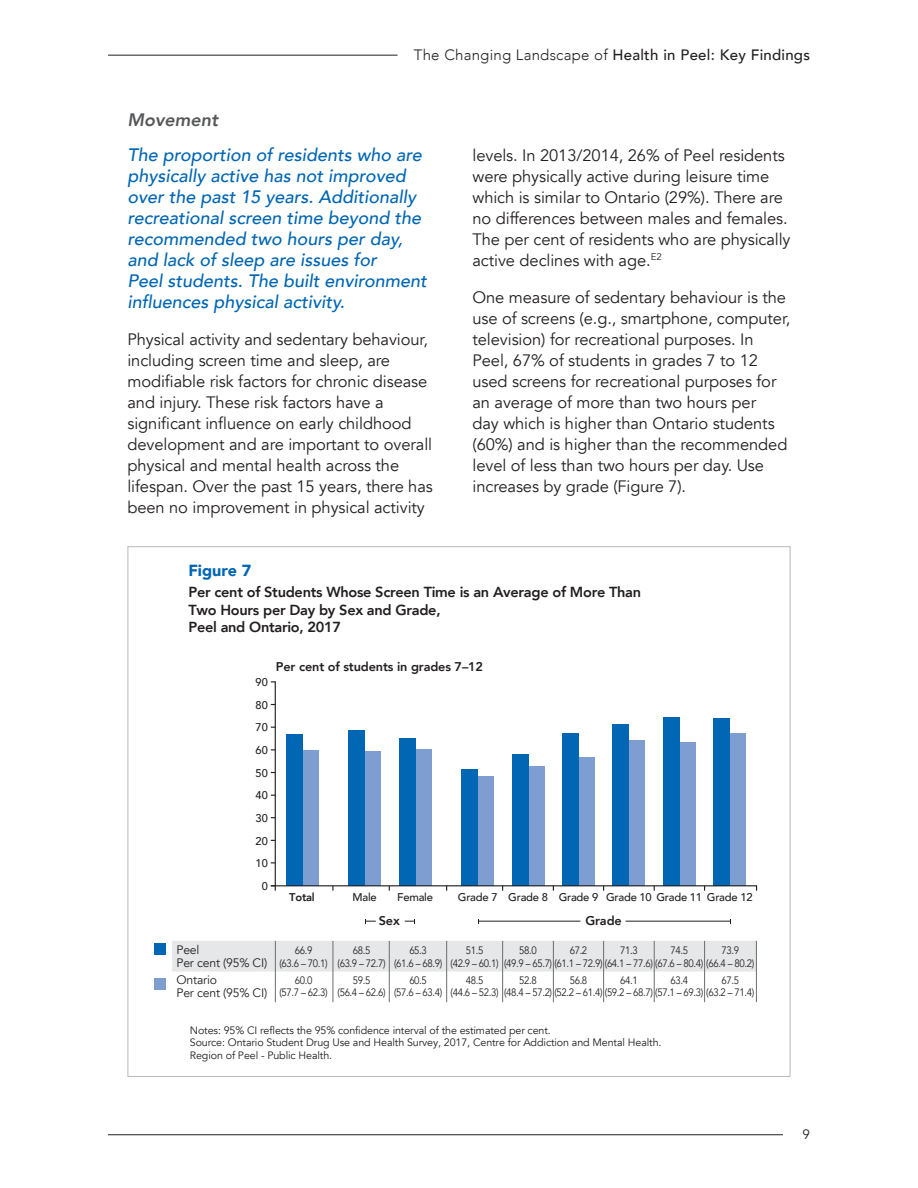
<style>
.page{position:relative;width:918px;height:1188px;background:#fff}
.page>*{position:absolute;margin:0;border:0;box-sizing:border-box;transform-origin:0 0}
.t1{font:italic 500 18px/21px "Avenir";color:#0166b3}
.t2{font:italic 800 18px "Avenir";color:#57585a}
.t3{font:16.5px/21px "Avenir";letter-spacing:-.005em;color:#231f20}
.t4{font:900 16.05px "Avenir";color:#0166b3}
.t5{font:500 15px "Avenir";letter-spacing:.015em;color:#231f20}
.t6{font:800 14.55px/17.4px "Avenir";letter-spacing:-.02em;color:#231f20}
.t7{font:13.5px "Avenir";color:#231f20}
.t8{font:800 12.75px "Avenir";letter-spacing:-.01em;color:#231f20}
.t9{font:12.3px/12.8px "Avenir";letter-spacing:-.015em;color:#231f20}
.t10{font:500 11.25px/23.1px "Avenir";letter-spacing:-.02em;color:#231f20;text-align:center}
.t11{font:800 11.25px "Avenir";letter-spacing:-.02em;color:#231f20}
.t12{font:10.65px/12.9px "Avenir";letter-spacing:-.01em;color:#231f20}
.t13{font:10.65px/12.8px "Avenir";letter-spacing:-.01em;color:#231f20;text-align:center;scale:.9 1}
.t14{font:10.65px/12.8px "Avenir";letter-spacing:-.04em;color:#231f20;scale:.9 1}
.s1{font-weight:300}
</style>
<div class="page">
<hr style="left:108px;top:1134px;width:675px;height:1px;background:#231f20">
<hr style="left:108px;top:55px;width:290px;height:1px;background:#231f20">
<div style="left:302px;top:750px;width:16px;height:136px;background:#7e9ed2"></div>
<div style="left:365px;top:751px;width:16px;height:135px;background:#7e9ed2"></div>
<div style="left:415px;top:749px;width:16px;height:137px;background:#7e9ed2"></div>
<div style="left:478px;top:776px;width:16px;height:110px;background:#7e9ed2"></div>
<div style="left:528px;top:766px;width:16px;height:120px;background:#7e9ed2"></div>
<div style="left:579px;top:757px;width:16px;height:129px;background:#7e9ed2"></div>
<div style="left:629px;top:741px;width:16px;height:145px;background:#7e9ed2"></div>
<div style="left:679px;top:742px;width:16px;height:144px;background:#7e9ed2"></div>
<div style="left:730px;top:733px;width:16px;height:153px;background:#7e9ed2"></div>
<div style="left:286px;top:734px;width:16px;height:152px;background:#0166b3"></div>
<div style="left:349px;top:731px;width:16px;height:155px;background:#0166b3"></div>
<div style="left:399px;top:738px;width:16px;height:148px;background:#0166b3"></div>
<div style="left:462px;top:769px;width:16px;height:117px;background:#0166b3"></div>
<div style="left:512px;top:754px;width:16px;height:132px;background:#0166b3"></div>
<div style="left:562px;top:733px;width:17px;height:153px;background:#0166b3"></div>
<div style="left:613px;top:724px;width:16px;height:162px;background:#0166b3"></div>
<div style="left:663px;top:717px;width:16px;height:169px;background:#0166b3"></div>
<div style="left:714px;top:718px;width:16px;height:168px;background:#0166b3"></div>
<hr style="left:275px;top:681px;width:1px;height:205px;background:#231f20">
<svg style="left:271px;top:886px;width:5px;height:5px"></svg>
<hr style="left:271px;top:885px;width:486px;height:1px;background:#231f20">
<div style="left:172px;top:941px;width:585px;height:31px;background:#e6e7e9"></div>
<hr style="left:275px;top:941px;width:1px;height:61px;background:#6c6d70">
<hr style="left:333px;top:941px;width:1px;height:61px;background:#6c6d70">
<hr style="left:389px;top:941px;width:1px;height:61px;background:#6c6d70">
<hr style="left:446px;top:941px;width:1px;height:61px;background:#6c6d70">
<hr style="left:502px;top:941px;width:1px;height:61px;background:#6c6d70">
<hr style="left:553px;top:941px;width:1px;height:61px;background:#6c6d70">
<hr style="left:603px;top:941px;width:1px;height:61px;background:#6c6d70">
<hr style="left:654px;top:941px;width:1px;height:61px;background:#6c6d70">
<hr style="left:704px;top:941px;width:1px;height:61px;background:#6c6d70">
<hr style="left:756px;top:941px;width:1px;height:61px;background:#6c6d70">
<div style="left:155px;top:944px;width:11px;height:11px;background:#0166b3"></div>
<div style="left:155px;top:978px;width:11px;height:12px;background:#7e9ed2"></div>
<hr style="left:626px;top:921px;width:104px;height:1px;background:#231f20">
<hr style="left:478px;top:921px;width:102px;height:1px;background:#231f20">
<svg style="left:365px;top:919px;width:11px;height:5px"></svg>
<svg style="left:405px;top:919px;width:10px;height:5px"></svg>
<p class="t5" style="left:414px;top:42px;width:398px"><span class="s1">The Changing Landscape of</span> Health in Peel: Key Findings</p>
<p class="t2" style="left:127px;top:109px;width:92px">Movement</p>
<p class="t1" style="left:127px;top:144px;width:301px">The proportion of residents who are physically active has not improved over the past 15 years. Additionally recreational screen time beyond the recommended two hours per day, and lack of sleep are issues for<br>Peel students. The built environment influences physical activity.</p>
<p class="t3" style="left:127px;top:329px;width:307px">Physical activity and sedentary behaviour, including screen time and sleep, are modifiable risk factors for chronic disease and injury. These risk factors have a significant influence on early childhood development and are important to overall physical and mental health across the lifespan. Over the past 15 years, there has been no improvement in physical activity</p>
<p class="t3" style="left:473px;top:145px;width:320px">levels. In 2013/2014, 26% of Peel residents were physically active during leisure time which is similar to Ontario (29%). There are no differences between males and females.<br>The per cent of residents who are physically active declines with age.<sup>E2</sup></p>
<p class="t3" style="left:472px;top:287px;width:320px">One measure of sedentary behaviour is the use of screens (e.g., smartphone, computer, television) for recreational purposes. In Peel, 67% of students in grades 7 to 12 used screens for recreational purposes for an average of more than two hours per<br>day which is higher than Ontario students (60%) and is higher than the recommended level of less than two hours per day. Use increases by grade (Figure 7).</p>
<p class="t4" style="left:188px;top:557px;width:64px">Figure 7</p>
<p class="t6" style="left:188px;top:584px;width:454px">Per cent of Students Whose Screen Time is an Average of More Than<br>Two Hours per Day by Sex and Grade,<br>Peel and Ontario, 2017</p>
<p class="t8" style="left:276px;top:657px;width:209px">Per cent of students in grades 7–12</p>
<p class="t10" style="left:256px;top:670px;width:14px">90</p>
<p class="t10" style="left:256px;top:693px;width:14px">80</p>
<p class="t10" style="left:256px;top:715px;width:14px">70</p>
<p class="t10" style="left:256px;top:738px;width:14px">60</p>
<p class="t10" style="left:256px;top:761px;width:14px">50</p>
<p class="t10" style="left:256px;top:783px;width:14px">40</p>
<p class="t10" style="left:256px;top:806px;width:14px">30</p>
<p class="t10" style="left:256px;top:851px;width:14px">10<br>0</p>
<p class="t10" style="left:256px;top:828px;width:14px">20</p>
<p class="t9" style="left:177px;top:944px;width:92px">Peel<br>Per cent (95% CI)</p>
<p class="t9" style="left:177px;top:973px;width:92px">Ontario<br>Per cent (95% CI)</p>
<p class="t11" style="left:289px;top:888px;width:27px">Total</p>
<p class="t10" style="left:353px;top:885px;width:26px">Male</p>
<p class="t10" style="left:397px;top:885px;width:37px">Female</p>
<p class="t10" style="left:458px;top:885px;width:296px">Grade 7 Grade 8 Grade 9 Grade 10 Grade 11 Grade 12</p>
<p class="t13" style="left:280px;top:944px;width:55px">66.9<br>(63.6 – 70.1)</p>
<p class="t13" style="left:280px;top:974px;width:55px">60.0<br>(57.7 – 62.3)</p>
<p class="t8" style="left:379px;top:910px;width:23px">Sex</p>
<p class="t8" style="left:585px;top:910px;width:38px">Grade</p>
<p class="t13" style="left:338px;top:944px;width:55px">68.5<br>(63.9 – 72.7)</p>
<p class="t13" style="left:338px;top:974px;width:55px">59.5<br>(56.4 – 62.6)</p>
<p class="t13" style="left:394px;top:944px;width:55px">65.3<br>(61.6 – 68.9)</p>
<p class="t13" style="left:394px;top:974px;width:55px">60.5<br>(57.6 – 63.4)</p>
<p class="t14" style="left:504px;top:944px;width:280px;text-indent:15px">58.0<br>(49.9 – 65.7) (61.1 – 72.9) (64.1 – 77.6) (67.6 – 80.4) (66.4 – 80.2)</p>
<p class="t14" style="left:504px;top:974px;width:280px;text-indent:15px">52.8<br>(48.4 – 57.2) (52.2 – 61.4) (59.2 – 68.7) (57.1 – 69.3) (63.2 – 71.4)</p>
<p class="t13" style="left:570px;top:944px;width:21px">67.2</p>
<p class="t13" style="left:570px;top:974px;width:21px">56.8</p>
<p class="t13" style="left:620px;top:944px;width:21px">71.3</p>
<p class="t13" style="left:620px;top:974px;width:21px">64.1</p>
<p class="t13" style="left:722px;top:944px;width:21px">73.9</p>
<p class="t13" style="left:722px;top:974px;width:21px">67.5</p>
<p class="t13" style="left:451px;top:944px;width:55px">51.5<br>(42.9 – 60.1)</p>
<p class="t13" style="left:451px;top:974px;width:55px">48.5<br>(44.6 – 52.3)</p>
<p class="t13" style="left:671px;top:944px;width:21px">74.5</p>
<p class="t13" style="left:671px;top:974px;width:21px">63.4</p>
<p class="t12" style="left:190px;top:1024px;width:473px">Notes: 95% CI reflects the 95% confidence interval of the estimated per cent.<br>Source: Ontario Student Drug Use and Health Survey, 2017, Centre for Addiction and Mental Health.<br>Region of Peel - Public Health.</p>
<p class="t7" style="left:802px;top:1126px;width:9px">9</p>
</div>
